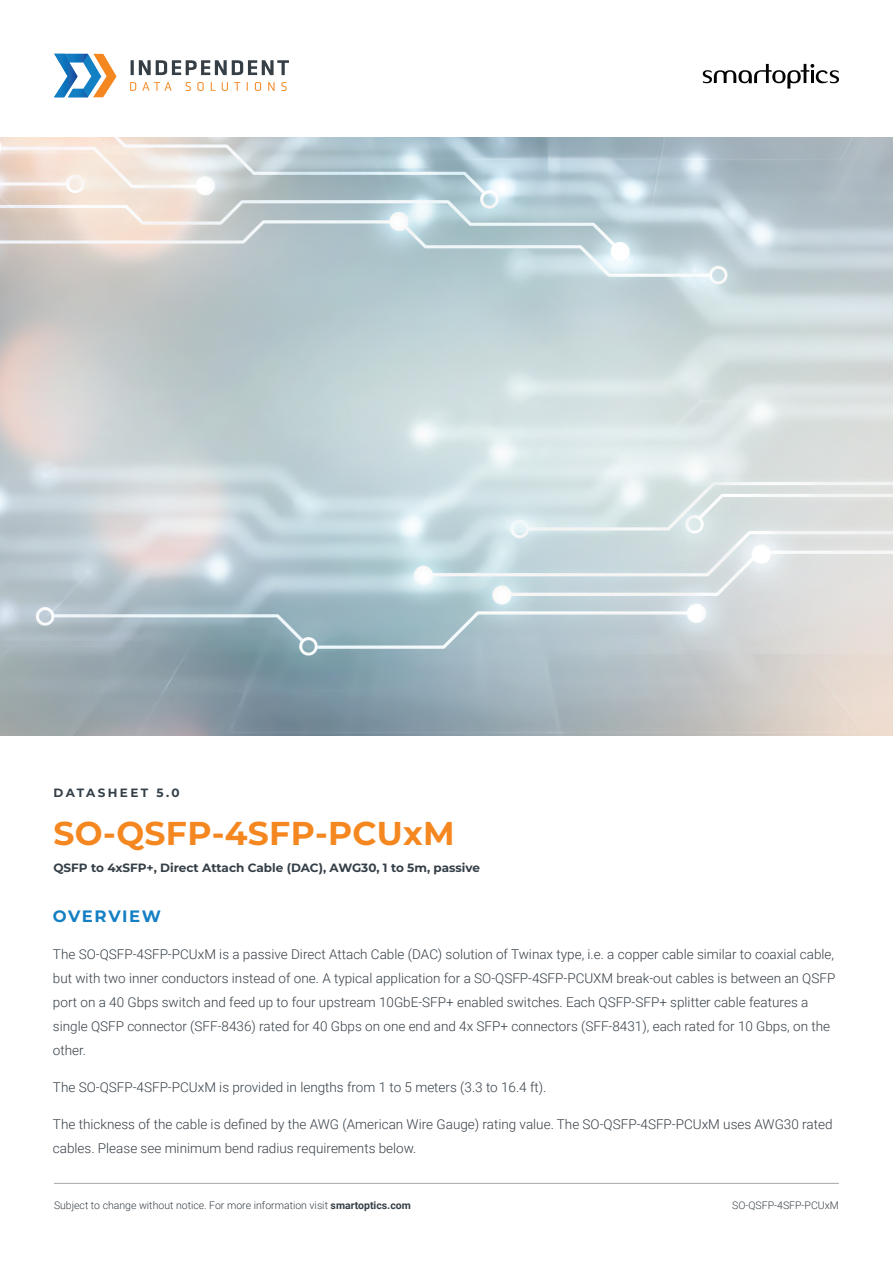
<style>
.page{position:relative;width:893px;height:1263px;background:#fff}
.page>*{position:absolute;margin:0;border:0;box-sizing:border-box;transform-origin:0 0}
.t1{font:700 33px "Montserrat";letter-spacing:.01em;color:#f58720}
.t2{font:700 16.5px "Montserrat";letter-spacing:.09em;color:#147fc3}
.t3{font:300 13.5px/24px "Roboto";color:#353f47}
.t4{font:700 12px "Montserrat";color:#353f47}
.t5{font:700 12px "Montserrat";letter-spacing:.2em;color:#353f47}
.t6{font:300 10.5px "Roboto";color:#353f47}
.s1{font-weight:700}
</style>
<div class="page">
<hr style="left:54px;top:1183px;width:785px;height:1px;background:#a8a9ad">
<svg style="left:131px;top:60px;width:158px;height:15px"></svg>
<svg style="left:130px;top:82px;width:6px;height:9px"></svg>
<svg style="left:142px;top:82px;width:30px;height:9px"></svg>
<svg style="left:186px;top:82px;width:5px;height:9px"></svg>
<svg style="left:197px;top:82px;width:7px;height:9px"></svg>
<svg style="left:211px;top:82px;width:5px;height:9px"></svg>
<svg style="left:222px;top:82px;width:6px;height:9px"></svg>
<svg style="left:234px;top:82px;width:6px;height:9px"></svg>
<svg style="left:255px;top:82px;width:6px;height:9px"></svg>
<svg style="left:268px;top:82px;width:7px;height:9px"></svg>
<svg style="left:281px;top:82px;width:6px;height:9px"></svg>
<svg style="left:54px;top:54px;width:63px;height:43px"></svg>
<svg style="left:703px;top:64px;width:136px;height:25px"></svg>
<p class="t5" style="left:53px;top:784px;width:128px">DATASHEET 5.0</p>
<h1 class="t1" style="left:53px;top:810px;width:403px">SO-QSFP-4SFP-PCUxM</h1>
<p class="t4" style="left:53px;top:859px;width:428px">QSFP to 4xSFP+, Direct Attach Cable (DAC), AWG30, 1 to 5m, passive</p>
<p class="t2" style="left:53px;top:905px;width:109px">OVERVIEW</p>
<p class="t3" style="left:53px;top:942px;width:784px">The SO-QSFP-4SFP-PCUxM is a passive Direct Attach Cable (DAC) solution of Twinax type, i.e. a copper cable similar to coaxial cable, but with two inner conductors instead of one. A typical application for a SO-QSFP-4SFP-PCUXM break-out cables is between an QSFP port on a 40 Gbps switch and feed up to four upstream 10GbE-SFP+ enabled switches. Each QSFP-SFP+ splitter cable features a single QSFP connector (SFF-8436) rated for 40 Gbps on one end and 4x SFP+ connectors (SFF-8431), each rated for 10 Gbps, on the other.</p>
<p class="t3" style="left:53px;top:1074px;width:495px">The SO-QSFP-4SFP-PCUxM is provided in lengths from 1 to 5 meters (3.3 to 16.4 ft).</p>
<p class="t3" style="left:53px;top:1111px;width:781px">The thickness of the cable is defined by the AWG (American Wire Gauge) rating value. The SO-QSFP-4SFP-PCUxM uses AWG30 rated cables. Please see minimum bend radius requirements below.</p>
<p class="t6" style="left:54px;top:1198px;width:358px">Subject to change without notice. For more information visit <span class="s1">smartoptics.com</span></p>
<p class="t6" style="left:732px;top:1198px;width:108px">SO-QSFP-4SFP-PCUxM</p>
</div>
